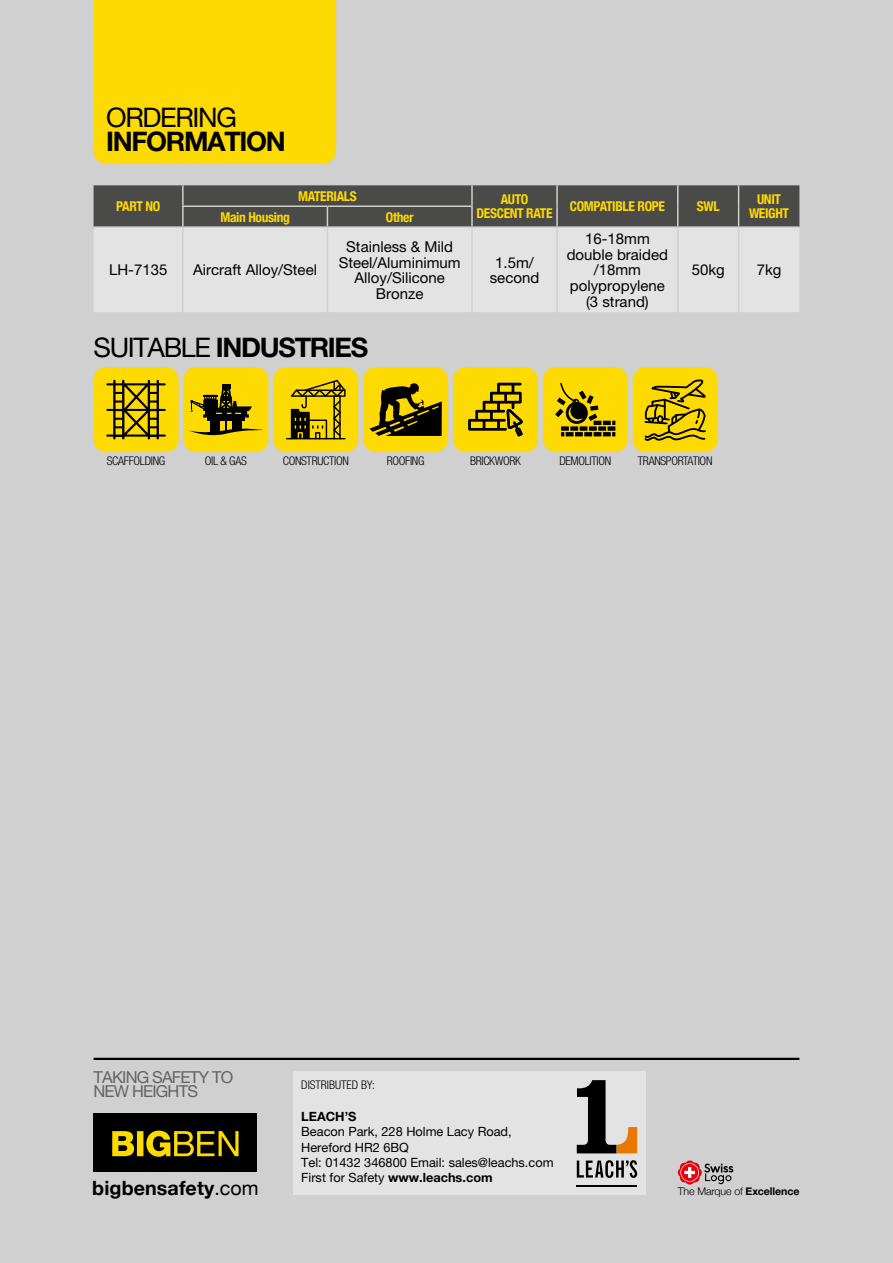
<style>
.page{position:relative;width:893px;height:1263px;background:#d0d0d0}
.page>*{position:absolute;margin:0;border:0;box-sizing:border-box;transform-origin:0 0}
.t1{font:700 27px "Helvetica Neue LT Pro";letter-spacing:-.05em;color:#000}
.t2{font:27px "Helvetica Neue LT Pro";letter-spacing:-.05em;color:#000}
.t3{font:700 19.65px "Helvetica Neue";letter-spacing:.005em;color:#000}
.t4{font:16.5px/13.5px "Helvetica Neue LT Pro";letter-spacing:-.05em;color:#646363}
.t5{font:15px/15.8px "Helvetica Neue LT Pro";color:#000;text-align:center}
.t6{font:700 condensed 13.5px/13.8px "Helvetica Neue";letter-spacing:-.025em;color:#fdda00;text-align:center}
.t7{font:12.75px/15.3px "Helvetica Neue LT Pro";color:#000}
.t8{font:700 12.75px "Helvetica Neue LT Pro";color:#000}
.t9{font:300 condensed 12px "Helvetica Neue LT Pro";letter-spacing:-.025em;color:#000}
.t10{font:300 condensed 12px "Helvetica Neue LT Pro";color:#000}
.t11{font:300 10.65px "Helvetica Neue";letter-spacing:-.01em;color:#000}
.s1{font-weight:400}
.s2{font-weight:700}
</style>
<div class="page">
<hr style="left:94px;top:1058px;width:705px;height:2px;background:#000">
<svg style="left:678px;top:1160px;width:55px;height:24px"></svg>
<div style="left:293px;top:1071px;width:353px;height:124px;background:#e3e3e3"></div>
<svg style="left:577px;top:1160px;width:60px;height:18px"></svg>
<hr style="left:577px;top:1185px;width:60px;height:1px;background:#000">
<svg style="left:577px;top:1080px;width:60px;height:73px"></svg>
<div style="left:94px;top:1113px;width:163px;height:59px;background:#000"></div>
<svg style="left:112px;top:1130px;width:127px;height:27px"></svg>
<div style="left:94px;top:0;width:242px;height:164px;background:#fdda00"></div>
<div style="left:94px;top:228px;width:705px;height:84px;background:#e3e3e3"></div>
<div style="left:94px;top:185px;width:705px;height:41px;background:#4a4a49"></div>
<hr style="left:182px;top:228px;width:2px;height:84px;background:#d0d0d0">
<hr style="left:327px;top:228px;width:1px;height:84px;background:#d0d0d0">
<hr style="left:471px;top:228px;width:2px;height:84px;background:#d0d0d0">
<hr style="left:556px;top:228px;width:2px;height:84px;background:#d0d0d0">
<hr style="left:677px;top:228px;width:1px;height:84px;background:#d0d0d0">
<hr style="left:738px;top:228px;width:1px;height:84px;background:#d0d0d0">
<div style="left:94px;top:367px;width:85px;height:85px;background:#fdda00;border-radius:13px"></div>
<svg style="left:106px;top:380px;width:60px;height:59px"></svg>
<div style="left:183px;top:367px;width:85px;height:85px;background:#fdda00;border-radius:13px"></div>
<svg style="left:188px;top:427px;width:76px;height:8px"></svg>
<div style="left:207px;top:414px;width:38px;height:7px;background:#000"></div>
<div style="left:210px;top:419px;width:10px;height:14px;background:#000"></div>
<div style="left:232px;top:419px;width:9px;height:11px;background:#000"></div>
<div style="left:222px;top:384px;width:8px;height:5px;background:#000"></div>
<hr style="left:225px;top:387px;width:2px;height:45px;background:#000">
<svg style="left:190px;top:385px;width:62px;height:33px"></svg>
<div style="left:273px;top:367px;width:85px;height:85px;background:#fdda00;border-radius:13px"></div>
<svg style="left:286px;top:380px;width:60px;height:59px"></svg>
<div style="left:363px;top:367px;width:85px;height:85px;background:#fdda00;border-radius:13px"></div>
<svg style="left:369px;top:383px;width:73px;height:53px"></svg>
<div style="left:453px;top:367px;width:85px;height:85px;background:#fdda00;border-radius:13px"></div>
<svg style="left:468px;top:383px;width:55px;height:53px"></svg>
<div style="left:543px;top:367px;width:85px;height:85px;background:#fdda00;border-radius:13px"></div>
<svg style="left:557px;top:383px;width:58px;height:53px"></svg>
<div style="left:633px;top:367px;width:85px;height:85px;background:#fdda00;border-radius:13px"></div>
<svg style="left:644px;top:379px;width:62px;height:62px"></svg>
<h1 class="t2" style="left:106px;top:101px;width:132px">ORDERING</h1>
<h1 class="t1" style="left:106px;top:125px;width:181px">INFORMATION</h1>
<p class="t6" style="left:116px;top:198px;width:46px">PART NO</p>
<p class="t6" style="left:298px;top:188px;width:60px">MATERIALS</p>
<p class="t6" style="left:476px;top:192px;width:77px">AUTO<br>DESCENT RATE</p>
<p class="t6" style="left:570px;top:198px;width:97px">COMPATIBLE ROPE</p>
<p class="t6" style="left:697px;top:198px;width:24px">SWL</p>
<p class="t6" style="left:757px;top:192px;width:25px">UNIT</p>
<p class="t6" style="left:220px;top:209px;width:71px">Main Housing</p>
<p class="t6" style="left:386px;top:209px;width:29px">Other</p>
<p class="t6" style="left:749px;top:205px;width:42px">WEIGHT</p>
<p class="t5" style="left:109px;top:262px;width:60px">LH-7135</p>
<p class="t5" style="left:193px;top:262px;width:125px">Aircraft Alloy/Steel</p>
<p class="t5" style="left:339px;top:238px;width:123px">Stainless &amp; Mild<br>Steel/Aluminimum<br>Alloy/Silicone<br>Bronze</p>
<h1 class="t1" style="left:94px;top:331px;width:276px"><span class="s1">SUITABLE</span> INDUSTRIES</h1>
<p class="t5" style="left:490px;top:254px;width:51px">1.5m/ second</p>
<p class="t5" style="left:567px;top:230px;width:103px">16-18mm double braided /18mm polypropylene (3 strand)</p>
<p class="t5" style="left:692px;top:262px;width:35px">50kg</p>
<p class="t5" style="left:757px;top:262px;width:26px">7kg</p>
<p class="t9" style="left:107px;top:454px;width:60px">SCAFFOLDING</p>
<p class="t9" style="left:205px;top:454px;width:43px">OIL &amp; GAS</p>
<p class="t9" style="left:283px;top:454px;width:68px">CONSTRUCTION</p>
<p class="t9" style="left:387px;top:454px;width:39px">ROOFING</p>
<p class="t9" style="left:470px;top:454px;width:52px">BRICKWORK</p>
<p class="t9" style="left:559px;top:454px;width:53px">DEMOLITION</p>
<p class="t9" style="left:638px;top:454px;width:76px">TRANSPORTATION</p>
<p class="t4" style="left:94px;top:1070px;width:141px">TAKING SAFETY TO<br>NEW HEIGHTS</p>
<h2 class="t3" style="left:92px;top:1172px;width:168px">bigbensafety<span class="s1">.com</span></h2>
<p class="t10" style="left:301px;top:1077px;width:75px">DISTRIBUTED BY:</p>
<p class="t8" style="left:301px;top:1108px;width:57px">LEACH’S</p>
<p class="t7" style="left:301px;top:1124px;width:254px">Beacon Park, 228 Holme Lacy Road,<br>Hereford HR2 6BQ<br>Tel: 01432 346800 Email: sales@leachs.com<br>First for Safety <span class="s2">www.leachs.com</span></p>
<p class="t11" style="left:678px;top:1185px;width:123px">The Marque of <span class="s2">Excellence</span></p>
</div>
